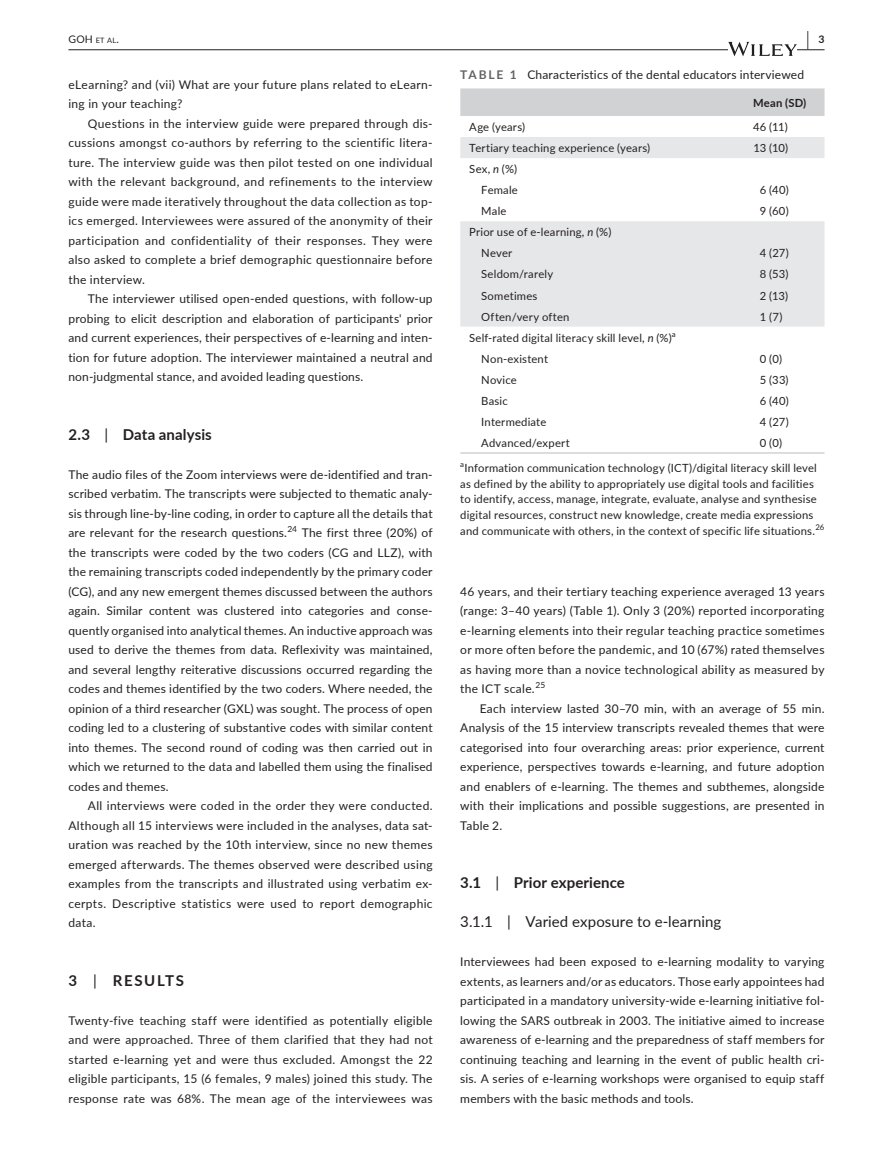
<style>
.page{position:relative;width:893px;height:1174px;background:#fff}
.page>*{position:absolute;margin:0;border:0;box-sizing:border-box;transform-origin:0 0}
.t1{font:700 19.5px "Lato";color:#231f20;scale:.43 1}
.t2{font:700 15px "Lato";letter-spacing:.01em;color:#231f20}
.t3{font:15px "Lato";letter-spacing:.005em;color:#231f20}
.t4{font:700 15px "Lato";letter-spacing:.105em;color:#231f20}
.t5{font:12px/19.5px "Lato";letter-spacing:.02em;color:#231f20;text-align:justify}
.t6{font:11.25px/15.8px "Lato";letter-spacing:.015em;color:#231f20;text-align:right}
.t7{font:700 11.25px "Lato";letter-spacing:.02em;color:#231f20}
.t8{font:10.5px "Lato";color:#231f20}
.t9{font:8.4px "Lato";color:#231f20}
.t10{font:7.8px "Lato";color:#231f20}
.s1{font-size:7.35px}
.s2{font-weight:700;color:#636366}
.s3{font-style:italic}
.s4{font-weight:400}
</style>
<div class="page">
<hr style="left:68px;top:49px;width:756px;height:1px;background:#231f20">
<svg style="left:728px;top:42px;width:69px;height:14px"></svg>
<div style="left:460px;top:88px;width:364px;height:28px;background:#d1d2d4"></div>
<svg style="left:460px;top:137px;width:364px;height:189px;fill:#e6e7e9"></svg>
<hr style="left:460px;top:452px;width:284px;height:2px;background:#d1d2d4">
<hr style="left:744px;top:452px;width:80px;height:2px;background:#d1d2d4">
<p class="t8" style="left:68px;top:31px;width:52px">GOH <span class="s1">et al</span>.</p>
<h1 class="t1" style="left:807px;top:25px;width:43px">| <sup>3</sup></h1>
<p class="t5" style="left:68px;top:74px;width:366px">eLearning? and (vii) What are your future plans related to eLearn&shy;ing in your teaching?</p>
<p class="t5" style="left:68px;top:113px;width:366px;text-indent:20px">Questions in the interview guide were prepared through dis&shy;cussions amongst co-authors by referring to the scientific litera&shy;ture. The interview guide was then pilot tested on one individual with the relevant background, and refinements to the interview guide were made iteratively throughout the data collection as top&shy;ics emerged. Interviewees were assured of the anonymity of their participation and confidentiality of their responses. They were also asked to complete a brief demographic questionnaire before the interview.</p>
<p class="t5" style="left:68px;top:288px;width:366px;text-indent:20px">The interviewer utilised open-ended questions, with follow-up probing to elicit description and elaboration of participants' prior and current experiences, their perspectives of e-learning and inten&shy;tion for future adoption. The interviewer maintained a neutral and non-judgmental stance, and avoided leading questions.</p>
<p class="t5" style="left:460px;top:64px;width:345px"><span class="s2">TABLE 1</span> Characteristics of the dental educators interviewed</p>
<p class="t7" style="left:753px;top:94px;width:55px">Mean (SD)</p>
<p class="t6" style="left:469px;top:119px;width:57px">Age (years)</p>
<p class="t6" style="left:753px;top:119px;width:36px">46 (11)</p>
<p class="t6" style="left:469px;top:140px;width:182px">Tertiary teaching experience (years)</p>
<p class="t6" style="left:753px;top:140px;width:36px">13 (10)</p>
<p class="t6" style="left:469px;top:158px;width:50px;line-height:21px">Sex, <span class="s3">n</span> (%)<br>Female</p>
<p class="t6" style="left:760px;top:182px;width:30px">6 (40)</p>
<p class="t6" style="left:481px;top:203px;width:27px">Male</p>
<p class="t6" style="left:760px;top:203px;width:30px">9 (60)</p>
<p class="t6" style="left:481px;top:221px;width:132px;line-height:21px;text-align:left;text-indent:-12px">Prior use of e-learning, <span class="s3">n</span> (%)<br>Never</p>
<p class="t6" style="left:760px;top:245px;width:30px">4 (27)</p>
<p class="t6" style="left:481px;top:266px;width:73px">Seldom/rarely</p>
<p class="t6" style="left:760px;top:266px;width:30px">8 (53)</p>
<p class="t6" style="left:481px;top:287px;width:58px">Sometimes</p>
<p class="t6" style="left:760px;top:287px;width:30px">2 (13)</p>
<p class="t6" style="left:481px;top:308px;width:90px">Often/very often</p>
<p class="t6" style="left:760px;top:308px;width:24px">1 (7)</p>
<p class="t6" style="left:469px;top:329px;width:204px">Self-rated digital literacy skill level, <span class="s3">n</span> (%)</p>
<p class="t10" style="left:672px;top:328px;width:5px">a</p>
<p class="t6" style="left:481px;top:350px;width:68px">Non-existent</p>
<p class="t6" style="left:760px;top:350px;width:24px">0 (0)</p>
<p class="t6" style="left:481px;top:371px;width:37px">Novice</p>
<p class="t6" style="left:760px;top:371px;width:30px">5 (33)</p>
<p class="t6" style="left:481px;top:392px;width:28px">Basic</p>
<p class="t6" style="left:760px;top:392px;width:30px">6 (40)</p>
<p class="t6" style="left:481px;top:413px;width:67px">Intermediate</p>
<p class="t6" style="left:760px;top:413px;width:30px">4 (27)</p>
<p class="t6" style="left:481px;top:434px;width:90px">Advanced/expert</p>
<p class="t6" style="left:760px;top:434px;width:24px">0 (0)</p>
<p class="t2" style="left:68px;top:423px;width:145px">2.3 <span class="s4">|</span> Data analysis</p>
<p class="t5" style="left:68px;top:464px;width:366px">The audio files of the Zoom interviews were de-identified and tran&shy;scribed verbatim. The transcripts were subjected to thematic analy&shy;sis through line-by-line coding, in order to capture all the details that are relevant for the research questions.</p>
<p class="t10" style="left:460px;top:458px;width:5px">a</p>
<p class="t6" style="left:460px;top:459px;width:358px;text-align:center">Information communication technology (ICT)/digital literacy skill level as defined by the ability to appropriately use digital tools and facilities to identify, access, manage, integrate, evaluate, analyse and synthesise digital resources, construct new knowledge, create media expressions and communicate with others, in the context of specific life situations.</p>
<p class="t10" style="left:815px;top:521px;width:11px">26</p>
<p class="t9" style="left:288px;top:523px;width:11px">24</p>
<p class="t5" style="left:68px;top:522px;width:366px;text-indent:233px">The first three (20%) of the transcripts were coded by the two coders (CG and LLZ), with the remaining transcripts coded independently by the primary coder (CG), and any new emergent themes discussed between the authors again. Similar content was clustered into categories and conse&shy;quently organised into analytical themes. An inductive approach was used to derive the themes from data. Reflexivity was maintained, and several lengthy reiterative discussions occurred regarding the codes and themes identified by the two coders. Where needed, the opinion of a third researcher (GXL) was sought. The process of open coding led to a clustering of substantive codes with similar content into themes. The second round of coding was then carried out in which we returned to the data and labelled them using the finalised codes and themes.</p>
<p class="t5" style="left:68px;top:795px;width:366px;text-indent:20px">All interviews were coded in the order they were conducted.<br>Although all 15 interviews were included in the analyses, data sat&shy;uration was reached by the 10th interview, since no new themes emerged afterwards. The themes observed were described using examples from the transcripts and illustrated using verbatim ex&shy;cerpts. Descriptive statistics were used to report demographic data.</p>
<p class="t5" style="left:460px;top:581px;width:366px">46 years, and their tertiary teaching experience averaged 13 years (range: 3–40 years) (Table 1). Only 3 (20%) reported incorporating e-learning elements into their regular teaching practice sometimes or more often before the pandemic, and 10 (67%) rated themselves as having more than a novice technological ability as measured by the ICT scale.<sup>25</sup></p>
<p class="t5" style="left:460px;top:698px;width:366px;text-indent:20px">Each interview lasted 30–70 min, with an average of 55 min.<br>Analysis of the 15 interview transcripts revealed themes that were categorised into four overarching areas: prior experience, current experience, perspectives towards e-learning, and future adoption and enablers of e-learning. The themes and subthemes, alongside with their implications and possible suggestions, are presented in Table 2.</p>
<p class="t2" style="left:460px;top:872px;width:166px">3.1 <span class="s4">|</span> Prior experience</p>
<p class="t3" style="left:460px;top:911px;width:263px">3.1.1 | Varied exposure to e-learning</p>
<p class="t5" style="left:460px;top:951px;width:366px">Interviewees had been exposed to e-learning modality to varying extents, as learners and/or as educators. Those early appointees had participated in a mandatory university-wide e-learning initiative fol&shy;lowing the SARS outbreak in 2003. The initiative aimed to increase awareness of e-learning and the preparedness of staff members for continuing teaching and learning in the event of public health cri&shy;sis. A series of e-learning workshops were organised to equip staff members with the basic methods and tools.</p>
<p class="t4" style="left:68px;top:969px;width:117px">3 <span class="s4">|</span> RESULTS</p>
<p class="t5" style="left:68px;top:1010px;width:366px">Twenty-five teaching staff were identified as potentially eligible and were approached. Three of them clarified that they had not started e-learning yet and were thus excluded. Amongst the 22 eligible participants, 15 (6 females, 9 males) joined this study. The response rate was 68%. The mean age of the interviewees was</p>
</div>
